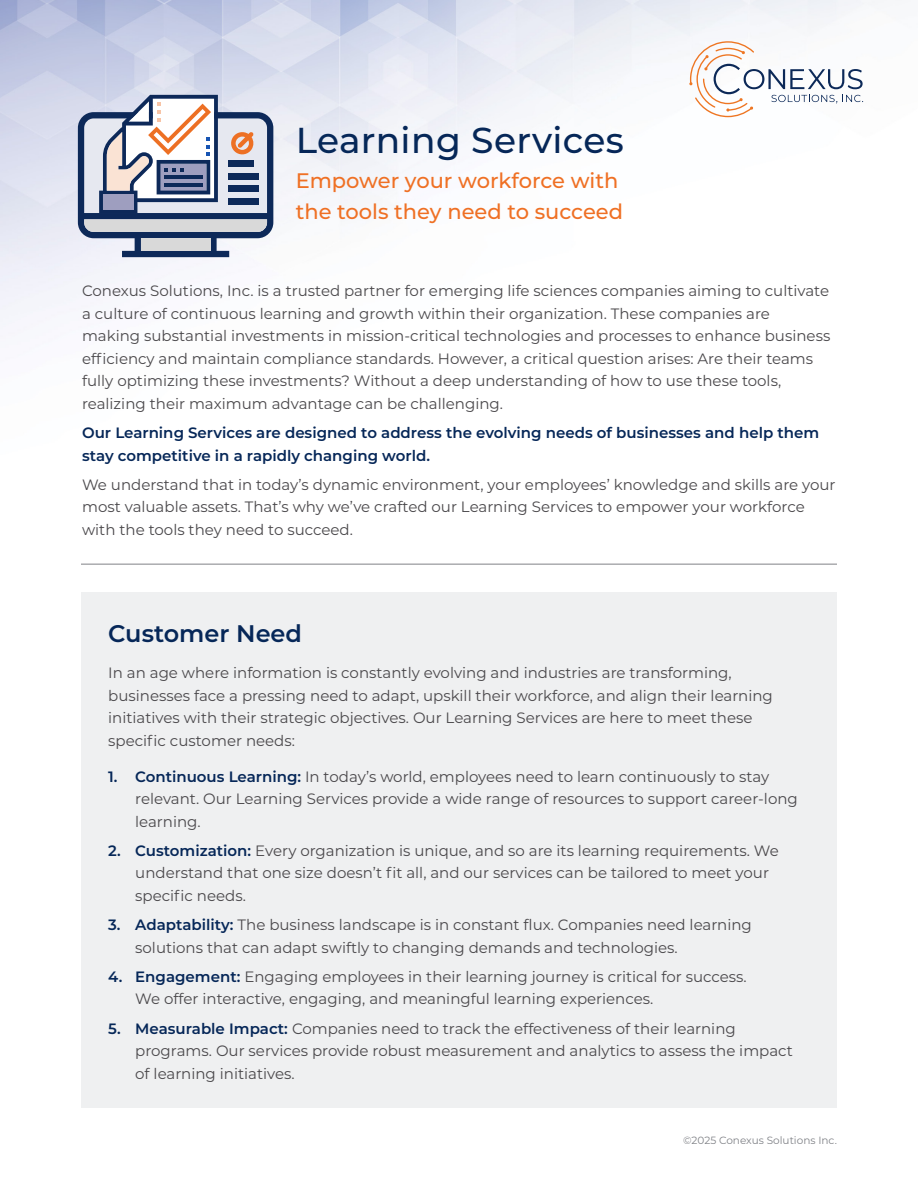
<style>
.page{position:relative;width:918px;height:1188px;background:#fff}
.page>*{position:absolute;margin:0;border:0;box-sizing:border-box;transform-origin:0 0}
.t1{font:500 36px "Montserrat";letter-spacing:.01em;color:#062758}
.t2{font:600 24px "Montserrat";color:#062758}
.t3{font:500 21px/31.5px "Montserrat";color:#ef7024}
.t4{font:15px "Montserrat";color:#4a484b}
.t5{font:600 15px "Montserrat";color:#062758}
.t6{font:10.5px "Montserrat";color:#808287}
.s1{font-weight:600;color:#062758}
</style>
<div class="page">
<img style="left:0;top:0;width:875px;height:325px">
<svg style="left:689px;top:41px;width:174px;height:76px"></svg>
<hr style="left:81px;top:564px;width:756px;height:1px;background:#808287">
<div style="left:81px;top:592px;width:756px;height:515px;background:#eff0f1"></div>
<svg style="left:78px;top:95px;width:195px;height:162px"></svg>
<p class="t1" style="left:296px;top:115px;width:330px">Learning Services</p>
<p class="t3" style="left:296px;top:164px;width:329px">Empower your workforce with the tools they need to succeed</p>
<p class="t4" style="left:82px;top:281px;width:749px">Conexus Solutions, Inc. is a trusted partner for emerging life sciences companies aiming to cultivate</p>
<p class="t4" style="left:82px;top:303px;width:689px">a culture of continuous learning and growth within their organization. These companies are</p>
<p class="t4" style="left:82px;top:326px;width:750px">making substantial investments in mission-critical technologies and processes to enhance business</p>
<p class="t4" style="left:82px;top:348px;width:733px">efficiency and maintain compliance standards. However, a critical question arises: Are their teams</p>
<p class="t4" style="left:82px;top:371px;width:701px">fully optimizing these investments? Without a deep understanding of how to use these tools,</p>
<p class="t4" style="left:82px;top:393px;width:423px">realizing their maximum advantage can be challenging.</p>
<p class="t5" style="left:82px;top:422px;width:739px">Our Learning Services are designed to address the evolving needs of businesses and help them</p>
<p class="t5" style="left:82px;top:445px;width:349px">stay competitive in a rapidly changing world.</p>
<p class="t4" style="left:82px;top:474px;width:755px">We understand that in today’s dynamic environment, your employees’ knowledge and skills are your</p>
<p class="t4" style="left:82px;top:497px;width:724px">most valuable assets. That’s why we’ve crafted our Learning Services to empower your workforce</p>
<p class="t4" style="left:82px;top:519px;width:272px">with the tools they need to succeed.</p>
<h3 class="t2" style="left:108px;top:617px;width:195px">Customer Need</h3>
<p class="t4" style="left:108px;top:662px;width:625px">In an age where information is constantly evolving and industries are transforming,</p>
<p class="t4" style="left:108px;top:685px;width:666px">businesses face a pressing need to adapt, upskill their workforce, and align their learning</p>
<p class="t4" style="left:108px;top:707px;width:646px">initiatives with their strategic objectives. Our Learning Services are here to meet these</p>
<p class="t4" style="left:108px;top:730px;width:188px">specific customer needs:</p>
<p class="t5" style="left:108px;top:766px;width:11px">1.</p>
<p class="t4" style="left:135px;top:766px;width:636px"><span class="s1">Continuous Learning:</span> In today’s world, employees need to learn continuously to stay</p>
<p class="t4" style="left:135px;top:788px;width:664px">relevant. Our Learning Services provide a wide range of resources to support career-long</p>
<p class="t4" style="left:135px;top:811px;width:67px">learning.</p>
<p class="t5" style="left:108px;top:840px;width:14px">2.</p>
<p class="t4" style="left:135px;top:840px;width:645px"><span class="s1">Customization:</span> Every organization is unique, and so are its learning requirements. We</p>
<p class="t4" style="left:135px;top:863px;width:635px">understand that one size doesn’t fit all, and our services can be tailored to meet your</p>
<p class="t4" style="left:135px;top:885px;width:112px">specific needs.</p>
<p class="t5" style="left:108px;top:914px;width:14px">3.</p>
<p class="t4" style="left:135px;top:914px;width:618px"><span class="s1">Adaptability:</span> The business landscape is in constant flux. Companies need learning</p>
<p class="t4" style="left:135px;top:937px;width:544px">solutions that can adapt swiftly to changing demands and technologies.</p>
<p class="t5" style="left:108px;top:966px;width:16px">4.</p>
<p class="t4" style="left:135px;top:966px;width:613px"><span class="s1">Engagement:</span> Engaging employees in their learning journey is critical for success.</p>
<p class="t4" style="left:135px;top:989px;width:520px">We offer interactive, engaging, and meaningful learning experiences.</p>
<p class="t5" style="left:108px;top:1018px;width:14px">5.</p>
<p class="t4" style="left:135px;top:1018px;width:602px"><span class="s1">Measurable Impact:</span> Companies need to track the effectiveness of their learning</p>
<p class="t4" style="left:135px;top:1040px;width:659px">programs. Our services provide robust measurement and analytics to assess the impact</p>
<p class="t4" style="left:135px;top:1063px;width:161px">of learning initiatives.</p>
<p class="t6" style="left:683px;top:1133px;width:155px">©2025 Conexus Solutions Inc.</p>
</div>
